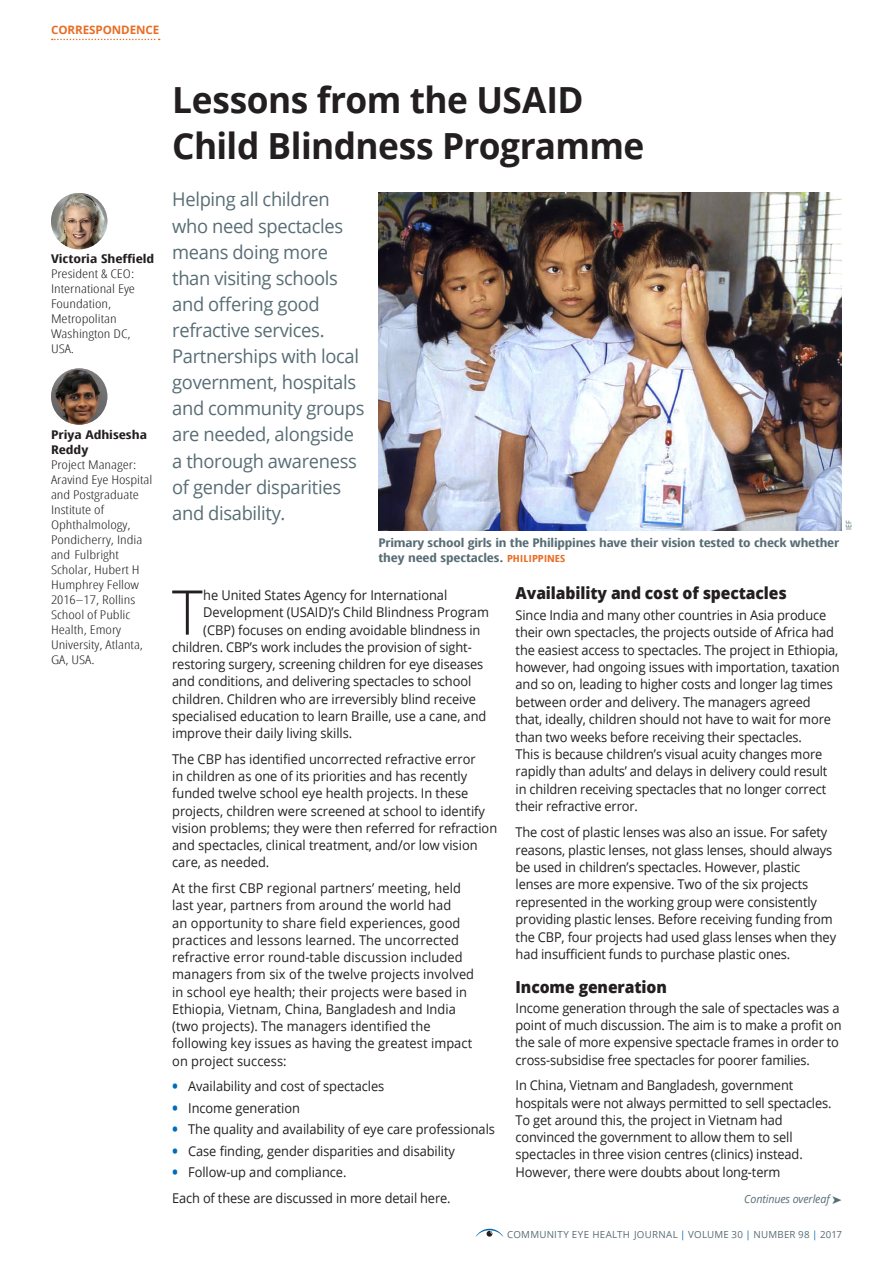
<style>
.page{position:relative;width:893px;height:1263px;background:#fff}
.page>*{position:absolute;margin:0;border:0;box-sizing:border-box;transform-origin:0 0}
.t1{font:300 61.8px "Open Sans";color:#231f20;scale:.95 1}
.t2{font:700 36px/46.5px "Open Sans";letter-spacing:-.015em;color:#231f20}
.t3{font:18.9px/26.1px "Open Sans";letter-spacing:-.02em;color:#586d75}
.t4{font:800 16.5px "Open Sans";letter-spacing:-.005em;color:#231f20;scale:.95 1}
.t5{font:13.5px/17.4px "Open Sans";letter-spacing:-.01em;color:#231f20;scale:.95 1}
.t6{font:13.5px/17.2px "Open Sans";letter-spacing:.01em;color:#231f20;scale:.95 1}
.t7{font:300 12px/15px "Open Sans Condensed";color:#231f20;scale:1.3 1}
.t8{font:700 12px/15px "Open Sans Condensed";letter-spacing:-.01em;color:#586d75;scale:1.26 1}
.t9{font:700 12px/15px "Open Sans Condensed";color:#231f20;scale:1.3 1}
.t10{font:700 11.7px "Open Sans";letter-spacing:-.005em;color:#e96d24}
.t11{font:italic 11.25px "Open Sans";letter-spacing:-.01em;color:#586d75;scale:.95 1}
.t12{font:9.75px "Open Sans";letter-spacing:.025em;color:#586d75}
.t13{font:7.5px "Open Sans";color:#586d75;scale:.95 1}
.s1{font-size:9.75px;color:#e96d24}
.s2{font-weight:700;font-size:16.5px;color:#006cb7}
.s3{color:#006cb7}
</style>
<div class="page">
<svg style="left:475px;top:1229px;width:29px;height:8px"></svg>
<svg style="left:52px;top:39px;width:108px;height:1px"></svg>
<img style="left:51px;top:193px;width:56px;height:56px;border-radius:28px">
<img style="left:51px;top:368px;width:56px;height:57px;border-radius:28px">
<img style="left:378px;top:193px;width:464px;height:337px">
<p class="t10" style="left:51px;top:22px;width:110px">CORRESPONDENCE</p>
<p class="t9" style="left:51px;top:251px;width:81px">Victoria Sheffield</p>
<p class="t7" style="left:51px;top:266px;width:66px">President &amp; CEO:<br>International Eye<br>Foundation,<br>Metropolitan<br>Washington DC,<br>USA.</p>
<p class="t9" style="left:51px;top:426px;width:75px">Priya Adhisesha<br>Reddy</p>
<p class="t7" style="left:51px;top:456px;width:79px">Project Manager:<br>Aravind Eye Hospital and Postgraduate<br>Institute of<br>Ophthalmology,<br>Pondicherry, India and Fulbright<br>Scholar, Hubert H<br>Humphrey Fellow<br>2016–17, Rollins<br>School of Public<br>Health, Emory<br>University, Atlanta,<br>GA, USA.</p>
<h2 class="t2" style="left:172px;top:75px;width:474px">Lessons from the USAID<br>Child Blindness Programme</h2>
<p class="t3" style="left:172px;top:186px;width:194px">Helping all children who need spectacles means doing more than visiting schools and offering good refractive services.<br>Partnerships with local government, hospitals and community groups are needed, alongside a thorough awareness of gender disparities and disability.</p>
<p class="t13" style="left:843px;top:530px;width:12px;rotate:-90deg">IEF</p>
<p class="t8" style="left:378px;top:535px;width:367px">Primary school girls in the Philippines have their vision tested to check whether they need spectacles. <span class="s1">PHILIPPINES</span></p>
<h1 class="t1" style="left:172px;top:570px;width:34px">T</h1>
<p class="t5" style="left:203px;top:586px;width:258px">he United States Agency for International</p>
<p class="t5" style="left:203px;top:603px;width:302px">Development (USAID)’s Child Blindness Program</p>
<p class="t5" style="left:203px;top:621px;width:293px">(CBP) focuses on ending avoidable blindness in</p>
<p class="t5" style="left:172px;top:638px;width:317px">children. CBP’s work includes the provision of sight-</p>
<p class="t5" style="left:172px;top:655px;width:329px">restoring surgery, screening children for eye diseases</p>
<p class="t5" style="left:172px;top:672px;width:316px">and conditions, and delivering spectacles to school</p>
<p class="t5" style="left:172px;top:690px;width:321px">children. Children who are irreversibly blind receive</p>
<p class="t5" style="left:172px;top:707px;width:332px">specialised education to learn Braille, use a cane, and</p>
<p class="t5" style="left:172px;top:724px;width:191px">improve their daily living skills.</p>
<p class="t5" style="left:172px;top:750px;width:344px">The CBP has identified uncorrected refractive error<br>in children as one of its priorities and has recently funded twelve school eye health projects. In these projects, children were screened at school to identify vision problems; they were then referred for refraction and spectacles, clinical treatment, and/or low vision care, as needed.</p>
<p class="t6" style="left:172px;top:879px;width:319px">At the first CBP regional partners’ meeting, held last year, partners from around the world had<br>an opportunity to share field experiences, good practices and lessons learned. The uncorrected refractive error round-table discussion included managers from six of the twelve projects involved in school eye health; their projects were based in Ethiopia, Vietnam, China, Bangladesh and India (two projects). The managers identified the following key issues as having the greatest impact on project success:</p>
<p class="t5" style="left:172px;top:1077px;width:225px"><span class="s2">•</span> Availability and cost of spectacles</p>
<p class="t5" style="left:172px;top:1099px;width:136px"><span class="s2">•</span> Income generation</p>
<p class="t5" style="left:172px;top:1120px;width:341px"><span class="s2">•</span> The quality and availability of eye care professionals</p>
<p class="t5" style="left:172px;top:1142px;width:299px"><span class="s2">•</span> Case finding, gender disparities and disability</p>
<p class="t5" style="left:172px;top:1159px;width:295px;line-height:25.7px"><span class="s2">•</span> Follow-up and compliance.<br>Each of these are discussed in more detail here.</p>
<p class="t4" style="left:516px;top:581px;width:287px">Availability and cost of spectacles</p>
<p class="t5" style="left:516px;top:606px;width:343px">Since India and many other countries in Asia produce their own spectacles, the projects outside of Africa had the easiest access to spectacles. The project in Ethiopia, however, had ongoing issues with importation, taxation and so on, leading to higher costs and longer lag times between order and delivery. The managers agreed that, ideally, children should not have to wait for more than two weeks before receiving their spectacles.<br>This is because children’s visual acuity changes more rapidly than adults’ and delays in delivery could result in children receiving spectacles that no longer correct their refractive error.</p>
<p class="t5" style="left:516px;top:823px;width:339px">The cost of plastic lenses was also an issue. For safety reasons, plastic lenses, not glass lenses, should always be used in children’s spectacles. However, plastic lenses are more expensive. Two of the six projects represented in the working group were consistently providing plastic lenses. Before receiving funding from the CBP, four projects had used glass lenses when they had insufficient funds to purchase plastic ones.</p>
<p class="t4" style="left:516px;top:974px;width:161px">Income generation</p>
<p class="t5" style="left:516px;top:999px;width:345px">Income generation through the sale of spectacles was a point of much discussion. The aim is to make a profit on the sale of more expensive spectacle frames in order to cross-subsidise free spectacles for poorer families.</p>
<p class="t5" style="left:516px;top:1076px;width:334px">In China, Vietnam and Bangladesh, government hospitals were not always permitted to sell spectacles.<br>To get around this, the project in Vietnam had convinced the government to allow them to sell spectacles in three vision centres (clinics) instead.<br>However, there were doubts about long-term</p>
<p class="t11" style="left:744px;top:1192px;width:104px">Continues overleaf ➤</p>
<p class="t12" style="left:507px;top:1228px;width:336px">COMMUNITY EYE HEALTH JOURNAL <span class="s3">|</span> VOLUME 30 <span class="s3">|</span> NUMBER 98 <span class="s3">|</span> 2017</p>
</div>
